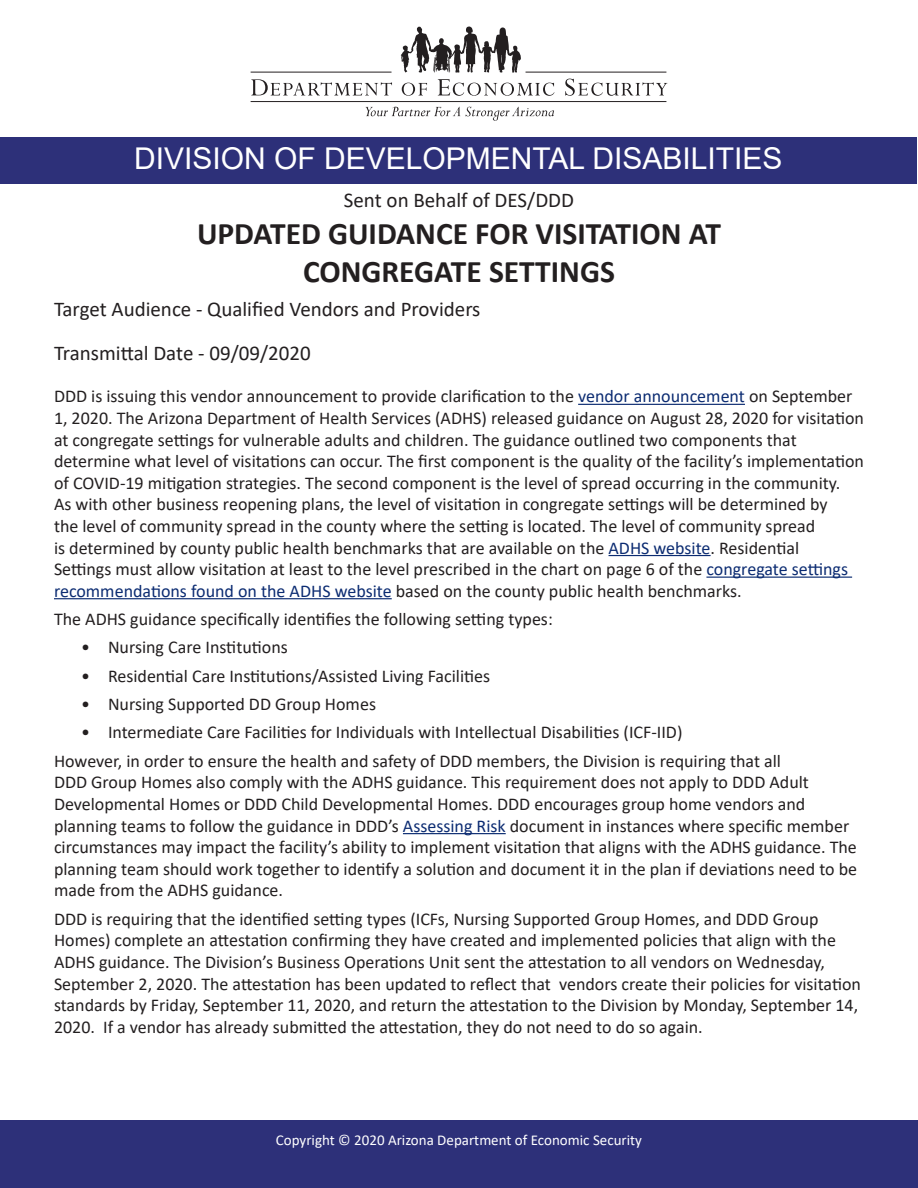
<style>
.page{position:relative;width:918px;height:1188px;background:#fff}
.page>*{position:absolute;margin:0;border:0;box-sizing:border-box;transform-origin:0 0}
.t1{font:700 31.5px/37.8px "Calibri";color:#231f20;text-align:center}
.t2{font:30px "Arial";color:#fff}
.t3{font:21px/43.2px "Calibri";color:#231f20}
.t4{font:18px/21.6px "Calibri";color:#231f20}
.t5{font:15px "Calibri";color:#fff}
.s1{color:#0c2c72}
</style>
<div class="page">
<div style="left:0;top:1120px;width:918px;height:68px;background:#2d3079"></div>
<svg style="left:251px;top:79px;width:141px;height:16px"></svg>
<svg style="left:366px;top:107px;width:188px;height:14px"></svg>
<svg style="left:401px;top:27px;width:120px;height:46px"></svg>
<svg style="left:402px;top:83px;width:25px;height:13px"></svg>
<svg style="left:438px;top:79px;width:116px;height:17px"></svg>
<svg style="left:565px;top:79px;width:102px;height:17px"></svg>
<hr style="left:251px;top:72px;width:141px;height:1px;background:#231f20">
<hr style="left:526px;top:72px;width:140px;height:1px;background:#231f20">
<hr style="left:251px;top:101px;width:415px;height:1px;background:#231f20">
<div style="left:1px;top:138px;width:916px;height:46px;background:#2d3079"></div>
<hr style="left:578px;top:404px;width:167px;height:1px;background:#0c2c72">
<hr style="left:609px;top:555px;width:102px;height:1px;background:#0c2c72">
<hr style="left:706px;top:577px;width:146px;height:1px;background:#0c2c72">
<hr style="left:54px;top:598px;width:338px;height:1px;background:#0c2c72">
<hr style="left:403px;top:833px;width:103px;height:1px;background:#0c2c72">
<h2 class="t2" style="left:134px;top:138px;width:650px">DIVISION OF DEVELOPMENTAL DISABILITIES</h2>
<p class="t3" style="left:344px;top:178px;width:232px">Sent on Behalf of DES/DDD</p>
<h1 class="t1" style="left:197px;top:215px;width:525px">UPDATED GUIDANCE FOR VISITATION AT<br>CONGREGATE SETTINGS</h1>
<p class="t3" style="left:54px;top:287px;width:428px">Target Audience - Qualified Vendors and Providers<br>Transmittal Date - 09/09/2020</p>
<p class="t4" style="left:54px;top:385px;width:812px">DDD is issuing this vendor announcement to provide clarification to the <span class="s1">vendor announcement</span> on September 1, 2020. The Arizona Department of Health Services (ADHS) released guidance on August 28, 2020 for visitation at congregate settings for vulnerable adults and children. The guidance outlined two components that determine what level of visitations can occur. The first component is the quality of the facility’s implementation of COVID-19 mitigation strategies. The second component is the level of spread occurring in the community.<br>As with other business reopening plans, the level of visitation in congregate settings will be determined by<br>the level of community spread in the county where the setting is located. The level of community spread<br>is determined by county public health benchmarks that are available on the <span class="s1">ADHS website</span>. Residential<br>Settings must allow visitation at least to the level prescribed in the chart on page 6 of the <span class="s1">congregate settings recommendations found on the ADHS website</span> based on the county public health benchmarks.</p>
<p class="t4" style="left:54px;top:608px;width:500px">The ADHS guidance specifically identifies the following setting types:</p>
<p class="t4" style="left:81px;top:636px;width:208px">• Nursing Care Institutions</p>
<p class="t4" style="left:81px;top:665px;width:411px">• Residential Care Institutions/Assisted Living Facilities</p>
<p class="t4" style="left:81px;top:693px;width:297px">• Nursing Supported DD Group Homes</p>
<p class="t4" style="left:54px;top:718px;width:729px;line-height:28.3px;text-indent:27px">• Intermediate Care Facilities for Individuals with Intellectual Disabilities (ICF-IID)<br>However, in order to ensure the health and safety of DDD members, the Division is requiring that all</p>
<p class="t4" style="left:54px;top:771px;width:805px">DDD Group Homes also comply with the ADHS guidance. This requirement does not apply to DDD Adult Developmental Homes or DDD Child Developmental Homes. DDD encourages group home vendors and planning teams to follow the guidance in DDD’s <span class="s1">Assessing Risk</span> document in instances where specific member circumstances may impact the facility’s ability to implement visitation that aligns with the ADHS guidance. The planning team should work together to identify a solution and document it in the plan if deviations need to be made from the ADHS guidance.</p>
<p class="t4" style="left:54px;top:908px;width:809px">DDD is requiring that the identified setting types (ICFs, Nursing Supported Group Homes, and DDD Group Homes) complete an attestation confirming they have created and implemented policies that align with the ADHS guidance. The Division’s Business Operations Unit sent the attestation to all vendors on Wednesday, September 2, 2020. The attestation has been updated to reflect that vendors create their policies for visitation standards by Friday, September 11, 2020, and return the attestation to the Division by Monday, September 14, 2020. If a vendor has already submitted the attestation, they do not need to do so again.</p>
<p class="t5" style="left:276px;top:1130px;width:368px">Copyright © 2020 Arizona Department of Economic Security</p>
</div>
